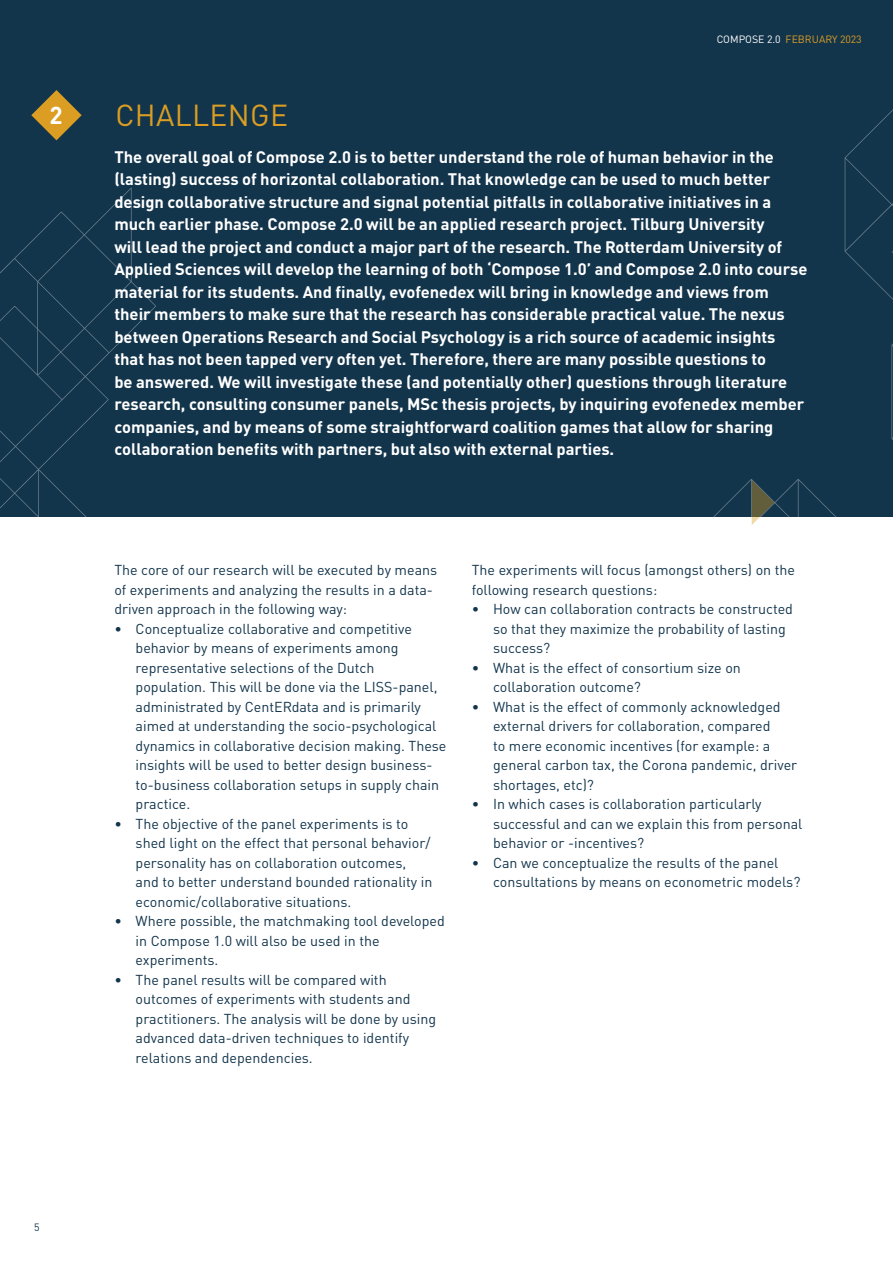
<style>
.page{position:relative;width:893px;height:1263px;background:#fff}
.page>*{position:absolute;margin:0;border:0;box-sizing:border-box;transform-origin:0 0}
.t1{font:30px "DINOT";letter-spacing:.01em;color:#db9e22}
.t2{font:700 24.3px "DINOT";color:#fff}
.t3{font:700 16.5px/22.5px "DINOT";color:#fff}
.platte_tekst{font:14.25px/19.5px "DINOT";color:#13354c}
.t4{font:10.5px "DINOT";color:#db9e22}
.t5{font:10.5px "DINOT";color:#13354c}
.s1{color:#fff}
</style>
<div class="page">
<div style="left:0;top:0;width:893px;height:517px;background:#13354c"></div>
<svg style="left:0;top:140px;width:156px;height:377px"></svg>
<svg style="left:31px;top:90px;width:51px;height:50px"></svg>
<svg style="left:713px;top:109px;width:180px;height:416px"></svg>
<svg style="left:752px;top:480px;width:22px;height:45px"></svg>
<p class="t2" style="left:49px;top:100px;width:15px">2</p>
<p class="t1" style="left:115px;top:96px;width:174px">CHALLENGE</p>
<p class="t4" style="left:717px;top:33px;width:147px"><span class="s1">COMPOSE 2.0</span> FEBRUARY 2023</p>
<p class="t3" style="left:114px;top:145px;width:694px">The overall goal of Compose 2.0 is to better understand the role of human behavior in the (lasting) success of horizontal collaboration. That knowledge can be used to much better design collaborative structure and signal potential pitfalls in collaborative initiatives in a much earlier phase. Compose 2.0 will be an applied research project. Tilburg University<br>will lead the project and conduct a major part of the research. The Rotterdam University of Applied Sciences will develop the learning of both ‘Compose 1.0’ and Compose 2.0 into course material for its students. And finally, evofenedex will bring in knowledge and views from their members to make sure that the research has considerable practical value. The nexus between Operations Research and Social Psychology is a rich source of academic insights that has not been tapped very often yet. Therefore, there are many possible questions to<br>be answered. We will investigate these (and potentially other) questions through literature research, consulting consumer panels, MSc thesis projects, by inquiring evofenedex member companies, and by means of some straightforward coalition games that allow for sharing collaboration benefits with partners, but also with external parties.</p>
<p class="platte_tekst" style="left:114px;top:560px;width:324px">The core of our research will be executed by means of experiments and analyzing the results in a data&shy;driven approach in the following way:</p>
<p class="platte_tekst" style="left:136px;top:618px;width:312px;text-indent:-21px">• Conceptualize collaborative and competitive behavior by means of experiments among representative selections of the Dutch population. This will be done via the LISS-panel, administrated by CentERdata and is primarily aimed at understanding the socio-psychological dynamics in collaborative decision making. These insights will be used to better design business&shy;to-business collaboration setups in supply chain practice.</p>
<p class="platte_tekst" style="left:136px;top:813px;width:298px;text-indent:-21px">• The objective of the panel experiments is to shed light on the effect that personal behavior/ personality has on collaboration outcomes, and to better understand bounded rationality in economic/collaborative situations.</p>
<p class="platte_tekst" style="left:136px;top:911px;width:311px;text-indent:-21px">• Where possible, the matchmaking tool developed in Compose 1.0 will also be used in the experiments.</p>
<p class="platte_tekst" style="left:136px;top:969px;width:302px;text-indent:-21px">• The panel results will be compared with outcomes of experiments with students and practitioners. The analysis will be done by using advanced data-driven techniques to identify relations and dependencies.</p>
<p class="platte_tekst" style="left:472px;top:560px;width:325px">The experiments will focus (amongst others) on the following research questions:</p>
<p class="platte_tekst" style="left:493px;top:599px;width:301px;text-indent:-21px">• How can collaboration contracts be constructed so that they maximize the probability of lasting success?</p>
<p class="platte_tekst" style="left:493px;top:657px;width:249px;text-indent:-21px">• What is the effect of consortium size on collaboration outcome?</p>
<p class="platte_tekst" style="left:493px;top:696px;width:306px;text-indent:-21px">• What is the effect of commonly acknowledged external drivers for collaboration, compared<br>to mere economic incentives (for example: a general carbon tax, the Corona pandemic, driver shortages, etc)?</p>
<p class="platte_tekst" style="left:493px;top:794px;width:311px;text-indent:-21px">• In which cases is collaboration particularly successful and can we explain this from personal behavior or -incentives?</p>
<p class="platte_tekst" style="left:493px;top:852px;width:309px;text-indent:-21px">• Can we conceptualize the results of the panel consultations by means on econometric models?</p>
<p class="t5" style="left:34px;top:1220px;width:7px">5</p>
</div>
